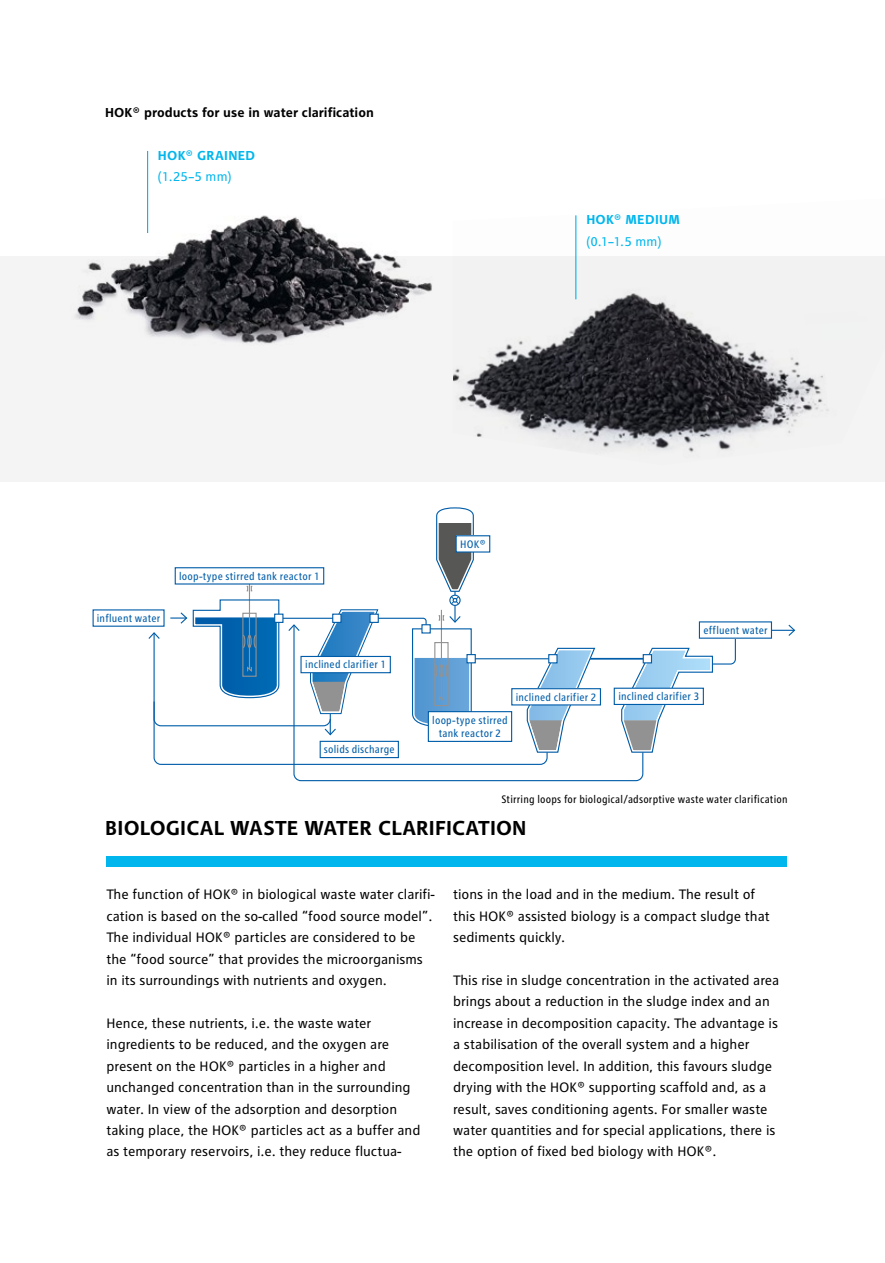
<style>
.page{position:relative;width:885px;height:1263px;background:#fff}
.page>*{position:absolute;margin:0;border:0;box-sizing:border-box;transform-origin:0 0}
.t1{font:700 21px "RWE Text";letter-spacing:.005em;color:#000}
.t2{font:14.25px/21.5px "RWE Text";color:#000}
.t3{font:700 13.5px "RWE Text";color:#000}
.t4{font:700 13.5px "RWE Text";letter-spacing:.025em;color:#00b6ed}
.t5{font:13.5px "RWE Text";color:#00b6ed}
.t6{font:condensed 11.25px/13.5px "RWE Text";letter-spacing:.015em;color:#005da9;text-align:center}
.t7{font:condensed 11.25px "RWE Text";letter-spacing:.02em;color:#000}
</style>
<div class="page">
<div style="left:0;top:256px;width:884px;height:225px;background:#f4f4f4"></div>
<img style="left:75px;top:181px;width:357px;height:163px">
<img style="left:453px;top:215px;width:376px;height:238px">
<svg style="left:293px;top:657px;width:351px;height:125px"></svg>
<svg style="left:153px;top:657px;width:395px;height:108px"></svg>
<hr style="left:578px;top:658px;width:67px;height:2px;background:#005da9">
<svg style="left:526px;top:647px;width:70px;height:106px"></svg>
<hr style="left:471px;top:658px;width:80px;height:1px;background:#005da9">
<div style="left:548px;top:654px;width:9px;height:9px;background:#fff;border:1px solid #005da9"></div>
<div style="left:320px;top:741px;width:78px;height:16px;background:#fff"></div>
<div style="left:319px;top:741px;width:80px;height:17px;border:1px solid #005da9"></div>
<div style="left:428px;top:712px;width:83px;height:29px;background:#fff"></div>
<div style="left:428px;top:711px;width:84px;height:31px;border:1px solid #005da9"></div>
<div style="left:614px;top:688px;width:89px;height:16px;background:#fff"></div>
<div style="left:613px;top:688px;width:90px;height:17px;border:1px solid #005da9"></div>
<svg style="left:147px;top:507px;width:328px;height:229px"></svg>
<div style="left:449px;top:595px;width:11px;height:11px;border:1px solid #005da9;border-radius:50%"></div>
<div style="left:456px;top:536px;width:33px;height:16px;background:#fff"></div>
<div style="left:455px;top:535px;width:35px;height:18px;border:1px solid #005da9"></div>
<div style="left:511px;top:689px;width:89px;height:16px;background:#fff"></div>
<div style="left:511px;top:688px;width:90px;height:17px;border:1px solid #005da9"></div>
<svg style="left:620px;top:623px;width:176px;height:130px"></svg>
<div style="left:699px;top:622px;width:72px;height:16px;background:#fff"></div>
<div style="left:106px;top:856px;width:681px;height:11px;background:#00b6ed"></div>
<hr style="left:147px;top:151px;width:1px;height:82px;background:#00b6ed">
<hr style="left:575px;top:215px;width:1px;height:84px;background:#00b6ed">
<p class="t3" style="left:105px;top:105px;width:270px">HOK® products for use in water clarification</p>
<p class="t4" style="left:158px;top:147px;width:99px">HOK® GRAINED</p>
<p class="t5" style="left:158px;top:169px;width:75px">(1.25–5 mm)</p>
<p class="t4" style="left:586px;top:212px;width:95px">HOK® MEDIUM</p>
<p class="t5" style="left:586px;top:234px;width:76px">(0.1–1.5 mm)</p>
<p class="t6" style="left:97px;top:611px;width:65px">influent water</p>
<p class="t6" style="left:179px;top:569px;width:142px">loop-type stirred tank reactor 1</p>
<p class="t6" style="left:305px;top:658px;width:82px">inclined clarifier 1</p>
<p class="t6" style="left:324px;top:743px;width:72px">solids discharge</p>
<p class="t6" style="left:460px;top:537px;width:27px">HOK®</p>
<p class="t6" style="left:432px;top:713px;width:77px">loop-type stirred tank reactor 2</p>
<p class="t6" style="left:515px;top:690px;width:82px">inclined clarifier 2</p>
<p class="t6" style="left:703px;top:623px;width:66px">effluent water</p>
<p class="t6" style="left:618px;top:689px;width:82px">inclined clarifier 3</p>
<p class="t7" style="left:501px;top:793px;width:287px">Stirring loops for biological/adsorptive waste water clarification</p>
<h1 class="t1" style="left:105px;top:815px;width:422px">BIOLOGICAL WASTE WATER CLARIFICATION</h1>
<p class="t2" style="left:106px;top:884px;width:329px">The function of HOK® in biological waste water clarifi&shy;cation is based on the so-called “food source model”.<br>The individual HOK® particles are considered to be the “food source” that provides the microorganisms in its surroundings with nutrients and oxygen.</p>
<p class="t2" style="left:106px;top:1012px;width:315px">Hence, these nutrients, i.e. the waste water ingredients to be reduced, and the oxygen are present on the HOK® particles in a higher and unchanged concentration than in the surrounding water. In view of the adsorption and desorption taking place, the HOK® particles act as a buffer and as temporary reservoirs, i.e. they reduce fluctua-</p>
<p class="t2" style="left:453px;top:884px;width:318px">tions in the load and in the medium. The result of this HOK® assisted biology is a compact sludge that sediments quickly.</p>
<p class="t2" style="left:453px;top:969px;width:328px">This rise in sludge concentration in the activated area brings about a reduction in the sludge index and an increase in decomposition capacity. The advantage is a stabilisation of the overall system and a higher decomposition level. In addition, this favours sludge drying with the HOK® supporting scaffold and, as a result, saves conditioning agents. For smaller waste water quantities and for special applications, there is the option of fixed bed biology with HOK®.</p>
</div>
